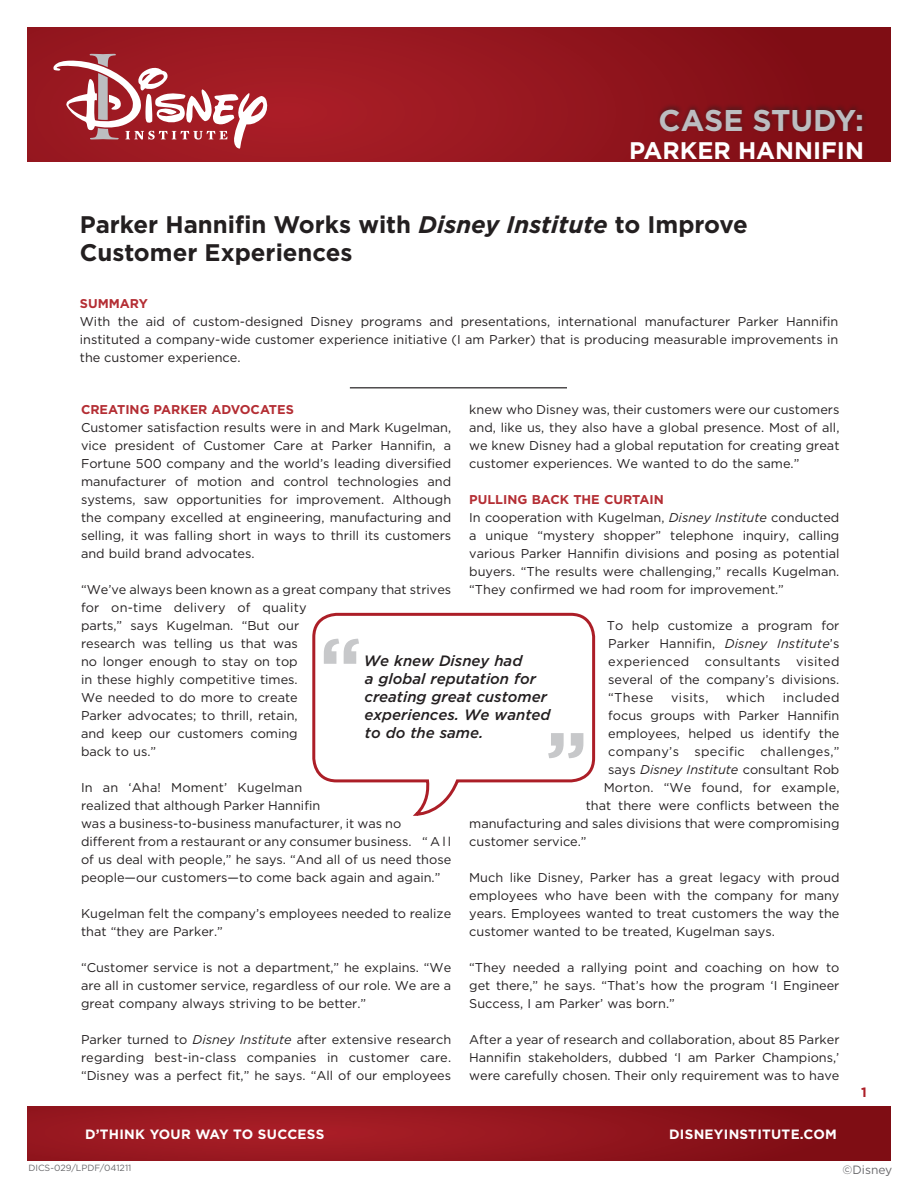
<style>
.page{position:relative;width:918px;height:1188px;background:#fff}
.page>*{position:absolute;margin:0;border:0;box-sizing:border-box;transform-origin:0 0}
.t1{font:700 78px "Gotham";color:#c7c8ca}
.t2{font:700 30px "Gotham";color:#bcbdc0}
.t3{font:700 24px/28.5px "Gotham";color:#231f20}
.t4{font:700 24px "Gotham";color:#fff}
.t5{font:italic 500 15px/18px "Gotham";color:#231f20}
.t6{font:700 13.5px "Gotham";letter-spacing:.02em;color:#fff}
.t7{font:700 13.5px "Gotham";color:#ac1e27}
.t8{font:12.75px/18px "Gotham";color:#231f20;text-align:justify}
.t9{font:700 12.75px "Gotham";color:#b42e34}
.t10{font:12.75px "Gotham";letter-spacing:.025em;color:#231f20}
.t11{font:12.75px "Gotham";letter-spacing:.03em;color:#231f20}
.t12{font:12px "Gotham";color:#69696c}
.t13{font:9px "Gotham";color:#69696c}
.s1{font-style:italic}
</style>
<div class="page">
<svg style="left:27px;top:1107px;width:864px;height:54px;background:#93151d"></svg>
<svg style="left:27px;top:27px;width:864px;height:135px;background:#93151d"></svg>
<div style="left:657px;top:103px;width:210px;height:31px;background:#231f20;opacity:.5"></div>
<svg style="left:312px;top:612px;width:284px;height:204px"></svg>
<svg style="left:53px;top:54px;width:215px;height:96px"></svg>
<hr style="left:350px;top:387px;width:217px;height:1px;background:#231f20">
<p class="t2" style="left:659px;top:101px;width:207px">case study:</p>
<p class="t4" style="left:629px;top:134px;width:33px">PARKER</p>
<p class="t4" style="left:738px;top:134px;width:17px">HANNI</p>
<p class="t4" style="left:821px;top:134px;width:29px">FIN</p>
<p class="t3" style="left:80px;top:210px;width:670px">Parker H annifin Works with <span class="s1">Disney Institute</span> to I mprove<br>Customer Experiences</p>
<p class="t9" style="left:80px;top:295px;width:11px">SUMMARY</p>
<p class="t8" style="left:80px;top:312px;width:760px">With the aid of custom-designed Disney programs and presentations, international manufacturer Parker Hannifin instituted a company-wide customer experience initiative (I am Parker) that is producing measurable improvements in the customer experience.</p>
<p class="t8" style="left:469px;top:400px;width:372px">knew who Disney was, their customers were our customers and, like us, they also have a global presence. Most of all, we knew Disney had a global reputation for creating great customer experiences. We wanted to do the same.”</p>
<p class="t9" style="left:469px;top:491px;width:82px">PULLING BACK</p>
<p class="t9" style="left:573px;top:491px;width:10px">THE</p>
<p class="t9" style="left:604px;top:491px;width:10px">CURTAIN</p>
<p class="t8" style="left:469px;top:508px;width:372px">In cooperation with Kugelman, <span class="s1">Disney Institute</span> conducted a unique “mystery shopper” telephone inquiry, calling various Parker Hannifin divisions and posing as potential buyers. “The results were challenging,” recalls Kugelman. “They confirmed we had room for improvement.”</p>
<p class="t8" style="left:607px;top:616px;width:234px">To help customize a program for Parker Hannifin, <span class="s1">Disney Institute</span>’s experienced consultants visited several of the company’s divisions. “These</p>
<p class="t9" style="left:81px;top:401px;width:10px">CREATIN</p>
<p class="t9" style="left:140px;top:401px;width:32px">G PARKER</p>
<p class="t9" style="left:211px;top:401px;width:39px">ADVOCATES</p>
<p class="t8" style="left:81px;top:418px;width:372px">Customer satisfaction results were in and Mark Kugelman, vice president of Customer Care at Parker Hannifin, a Fortune 500 company and the world’s leading diversified manufacturer of motion and control technologies and systems, saw opportunities for improvement. Although the company excelled at engineering, manufacturing and selling, it was falling short in ways to thrill its customers and build brand advocates.</p>
<p class="t8" style="left:81px;top:580px;width:372px;text-align:left">“We’ve always been known as a great company that strives for on-time delivery of quality<br>parts,” says Kugelman. “But our<br>research was telling us that was<br>no longer enough to stay on top<br>in these highly competitive times.<br>We needed to do more to create<br>Parker advocates; to thrill, retain,<br>and keep our customers coming<br>back to us.”</p>
<p class="t8" style="left:81px;top:778px;width:372px;text-align:left">In an ‘Aha! Moment’ Kugelman<br>realized that although Parker Hannifin<br>was a business-to-business manufacturer, it was no different from a restaurant or any consumer business. “ A l l of us deal with people,” he says. “And all of us need those people—our customers—to come back again and again.”</p>
<p class="t8" style="left:81px;top:904px;width:372px">Kugelman felt the company’s employees needed to realize that “they are Parker.”</p>
<p class="t8" style="left:81px;top:958px;width:372px">“Customer service is not a department,” he explains. “We are all in customer service, regardless of our role. We are a great company always striving to be better.”</p>
<p class="t8" style="left:81px;top:1030px;width:372px">Parker turned to <span class="s1">Disney Institute</span> after extensive research regarding best-in-class companies in customer care. “Disney was a perfect fit,” he says. “All of our employees</p>
<p class="t1" style="left:319px;top:614px;width:44px">“</p>
<p class="t5" style="left:364px;top:652px;width:188px">We knew Disney had<br>a global reputation for creating great customer experiences. We wanted to do the same.</p>
<p class="t8" style="left:671px;top:688px;width:39px">visits,</p>
<p class="t8" style="left:726px;top:688px;width:40px">which</p>
<p class="t11" style="left:783px;top:689px;width:58px">included</p>
<p class="t8" style="left:608px;top:706px;width:233px">focus groups with Parker Hannifin</p>
<p class="t8" style="left:608px;top:724px;width:233px">employees, helped us identify the</p>
<p class="t10" style="left:608px;top:743px;width:233px">company’s specific challenges,”</p>
<p class="t8" style="left:608px;top:760px;width:233px">says <span class="s1">Disney Institute</span> consultant Rob</p>
<p class="t8" style="left:604px;top:778px;width:237px">Morton. “We found, for example,</p>
<p class="t8" style="left:586px;top:796px;width:255px">that there were conflicts between the</p>
<p class="t8" style="left:469px;top:814px;width:372px">manufacturing and sales divisions that were compromising</p>
<p class="t8" style="left:469px;top:832px;width:119px">customer service.”</p>
<p class="t8" style="left:469px;top:868px;width:372px">Much like Disney, Parker has a great legacy with proud employees who have been with the company for many years. Employees wanted to treat customers the way the customer wanted to be treated, Kugelman says.</p>
<p class="t8" style="left:469px;top:958px;width:372px">“They needed a rallying point and coaching on how to get there,” he says. “That’s how the program ‘I Engineer Success, I am Parker’ was born.”</p>
<p class="t8" style="left:469px;top:1030px;width:372px">After a year of research and collaboration, about 85 Parker Hannifin stakeholders, dubbed ‘I am Parker Champions,’ were carefully chosen. Their only requirement was to have</p>
<p class="t1" style="left:546px;top:708px;width:44px">”</p>
<p class="t6" style="left:85px;top:1125px;width:241px">d’think your way to success</p>
<p class="t6" style="left:669px;top:1125px;width:169px">DisneyI nstitute.com</p>
<p class="t7" style="left:861px;top:1083px;width:7px">1</p>
<p class="t13" style="left:28px;top:1162px;width:105px">DICS-029/LPDF/041211</p>
<p class="t12" style="left:843px;top:1162px;width:51px">©Disney</p>
</div>
